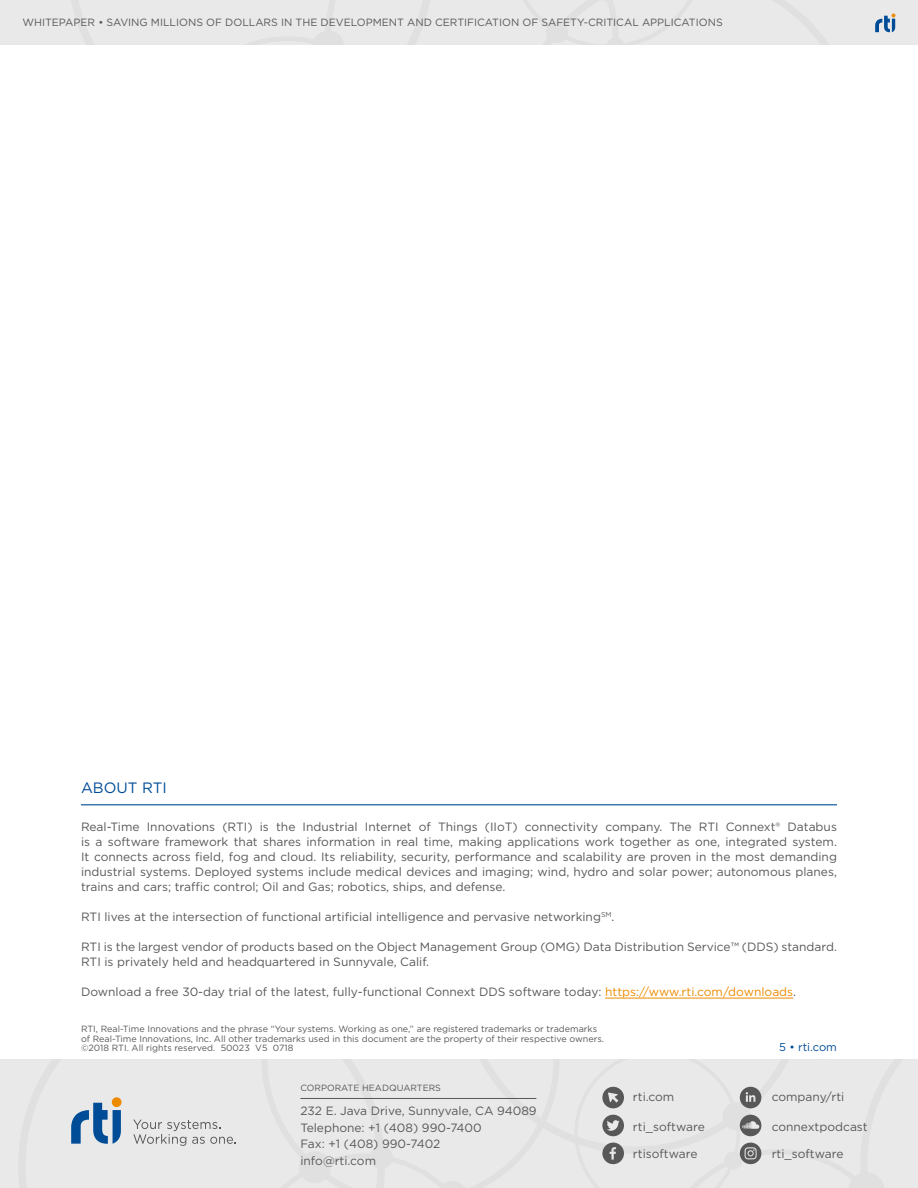
<style>
.page{position:relative;width:918px;height:1188px;background:#fff}
.page>*{position:absolute;margin:0;border:0;box-sizing:border-box;transform-origin:0 0}
.t1{font:15px "Gotham";color:#004c97}
.t2{font:12px/15px "Gotham";color:#585858}
.t3{font:11.25px "Gotham";color:#004c97}
.t4{font:10.5px "Gotham";color:#585858}
.t5{font:9px/9.8px "Gotham";color:#585858}
.s1{color:#ed8b00}
</style>
<div class="page">
<div style="left:2px;top:1060px;width:131px;height:128px;background:#e9e9e9"></div>
<div style="left:0;top:0;width:918px;height:45px;background:#e9e9e9"></div>
<svg style="left:71px;top:1103px;width:50px;height:41px;background:#7198be"></svg>
<div style="left:112px;top:1097px;width:10px;height:10px;background:#ed8b00;border-radius:50%"></div>
<svg style="left:133px;top:1060px;width:785px;height:128px;background:#e4e4e4"></svg>
<svg style="left:875px;top:13px;width:21px;height:20px"></svg>
<hr style="left:605px;top:998px;width:188px;height:1px;background:#ed8b00">
<hr style="left:81px;top:804px;width:756px;height:1px;background:#004c97">
<p class="t4" style="left:22px;top:16px;width:242px">WHITEPAPER • Savi ng Mi llions of Dollars</p>
<p class="t4" style="left:281px;top:16px;width:23px">in the</p>
<p class="t4" style="left:321px;top:16px;width:54px">Developme</p>
<p class="t4" style="left:389px;top:16px;width:61px">nt and Certi</p>
<p class="t4" style="left:467px;top:16px;width:14px">ficati</p>
<p class="t4" style="left:502px;top:16px;width:101px">on of Safety-Critica</p>
<p class="t4" style="left:632px;top:16px;width:45px">l Applicati</p>
<p class="t4" style="left:699px;top:16px;width:24px">ons</p>
<p class="t1" style="left:81px;top:779px;width:87px">ABOUT RTI</p>
<p class="t2" style="left:81px;top:819px;width:757px;text-align:justify">Real-Time Innovations (RTI) is the Industrial Internet of Things (IIoT) connectivity company. The RTI Connext® Databus is a software framework that shares information in real time, making applications work together as one, integrated system.<br>It connects across field, fog and cloud. Its reliability, security, performance and scalability are proven in the most demanding industrial systems. Deployed systems include medical devices and imaging; wind, hydro and solar power; autonomous planes, trains and cars; traffic control; Oil and Gas; robotics, ships, and defense.</p>
<p class="t2" style="left:81px;top:909px;width:535px">RTI lives at the intersection of functional artificial intelligence and pervasive networking<sup>SM</sup>.</p>
<p class="t2" style="left:81px;top:939px;width:758px">RTI is the largest vendor of products based on the Object Management Group (OMG) Data Distribution Service™ (DDS) standard.<br>RTI is privately held and headquartered in Sunnyvale, Calif.</p>
<p class="t2" style="left:81px;top:984px;width:717px">Download a free 30-day trial of the latest, fully-functional Connext DDS software today: <span class="s1">https://www.rti.com/downloads</span>.</p>
<p class="t5" style="left:81px;top:1024px;width:525px">RTI, Real-Time Innovations and the phrase “Your systems. Working as one,” are registered trademarks or trademarks of Real-Time Innovations, Inc. All other trademarks used in this document are the property of their respective owners. ©2018 RTI. All rights reserved. 50023 V5 0718</p>
<p class="t5" style="left:300px;top:1083px;width:142px">CORPORATE HEADQUARTERS</p>
<p class="t2" style="left:300px;top:1103px;width:238px;line-height:16.5px">232 E. Java Drive, Sunnyvale, CA 94089<br>Telephone: +1 (408) 990-7400<br>Fax: +1 (408) 990-7402<br>info@rti.com</p>
<p class="t2" style="left:633px;top:1089px;width:43px">rti.com</p>
<p class="t2" style="left:633px;top:1119px;width:73px">rti_software</p>
<p class="t2" style="left:633px;top:1146px;width:66px">rtisoftware</p>
<p class="t3" style="left:779px;top:1040px;width:59px">5 • rti.com</p>
<p class="t2" style="left:772px;top:1089px;width:74px">company/rti</p>
<p class="t2" style="left:772px;top:1119px;width:97px">connextpodcast</p>
<p class="t2" style="left:772px;top:1146px;width:73px">rti_software</p>
</div>
